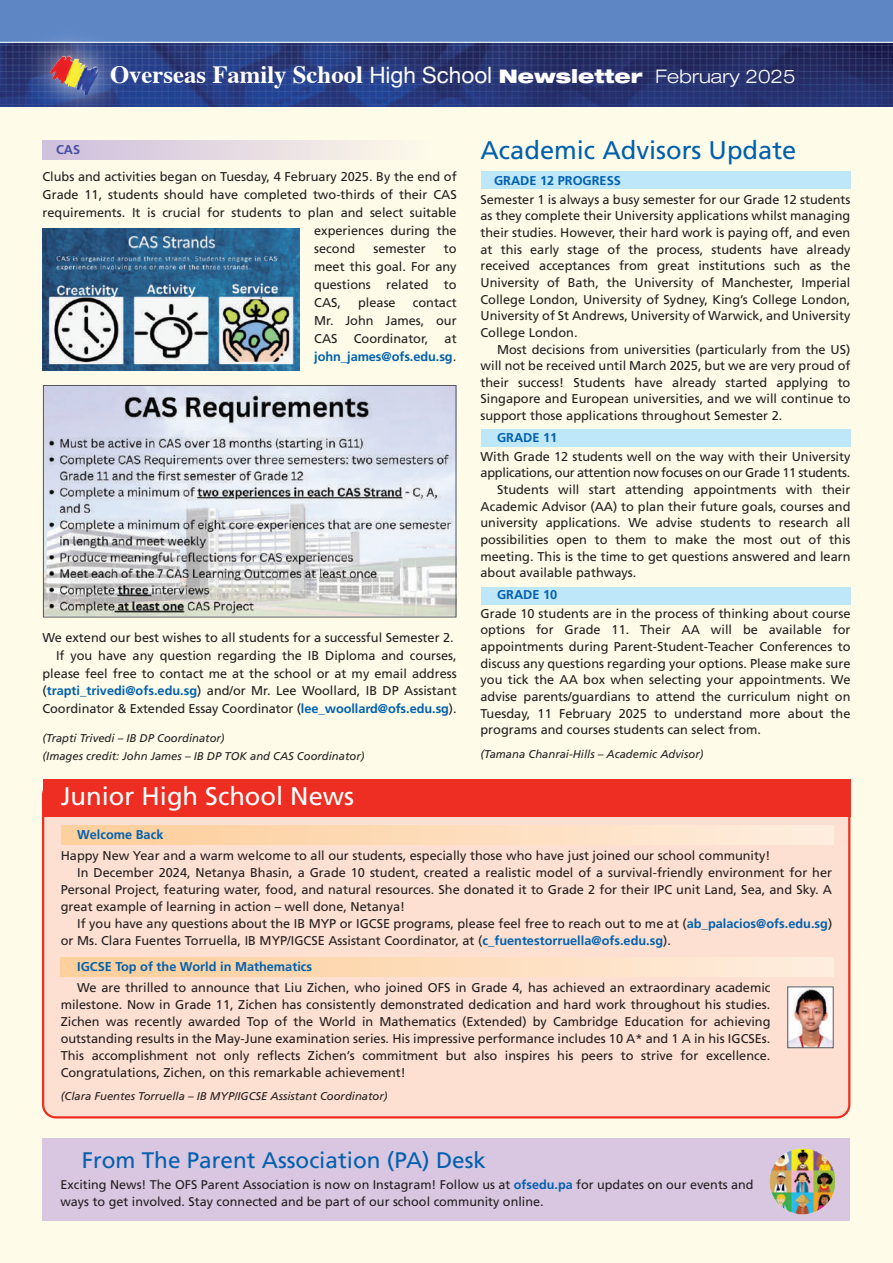
<style>
.page{position:relative;width:893px;height:1263px;background:#fefce9}
.page>*{position:absolute;margin:0;border:0;box-sizing:border-box;transform-origin:0 0}
.t1{font:25.5px "Frutiger";color:#0160ae}
.t2{font:25.5px "Frutiger";color:#fff}
.t3{font:700 24.75px "Times";color:#fff}
.t4{font:22.5px "Frutiger";color:#0160ae}
.t5{font:12.75px/16.6px "Frutiger";color:#231f20;text-align:justify}
.t6{font:700 12.75px/18px "Frutiger";color:#0160ae;text-align:right}
.t7{font:12.75px "Frutiger";letter-spacing:-.02em;color:#231f20}
.t8{font:700 12.75px "Frutiger";color:#444fa1}
.t9{font:12.6px/17px "Frutiger";color:#231f20}
.t10{font:italic 11.25px/18px "Frutiger";color:#231f20}
.s1{font-family:"Helvetica Neue";font-weight:400;font-size:22.5px}
.s2{font-family:"Helvetica Neue LTW1 G";font-weight:900;font-stretch:expanded;font-size:18.75px}
.s3{font-family:"Helvetica Neue LTW1 G";font-weight:300;font-stretch:expanded;font-size:18.75px}
.s4{font-weight:400;color:#231f20}
.s5{font-weight:700;color:#0160ae}
</style>
<div class="page">
<img style="left:0;top:43px;width:893px;height:63px">
<div style="left:0;top:0;width:893px;height:43px;background:#5e86c5"></div>
<hr style="left:0;top:42px;width:893px;height:1px;background:#fff">
<div style="left:22px;top:26px;width:106px;height:97px;background:#fff;opacity:.88"></div>
<img style="left:65px;top:55px;width:21px;height:5px">
<div style="left:481px;top:171px;width:370px;height:18px;background:#bee7fa"></div>
<div style="left:481px;top:429px;width:370px;height:18px;background:#bee7fa"></div>
<div style="left:481px;top:587px;width:370px;height:17px;background:#bee7fa"></div>
<div style="left:43px;top:140px;width:393px;height:19px;background:linear-gradient(to right,#cebedd,#fefae9)"></div>
<img style="left:45px;top:387px;width:409px;height:228px">
<div style="left:43px;top:385px;width:413px;height:232px;border:1px solid #57585a"></div>
<img style="left:43px;top:229px;width:256px;height:142px">
<div style="left:43px;top:782px;width:806px;height:335px;background:#fde0d1;border-radius:13px"></div>
<div style="left:43px;top:779px;width:807px;height:38px;background:#ee2e22"></div>
<div style="left:61px;top:825px;width:773px;height:20px;background:linear-gradient(to right,#fdcd98,#feedde)"></div>
<div style="left:61px;top:958px;width:772px;height:19px;background:linear-gradient(to right,#fdcd98,#feedde)"></div>
<img style="left:789px;top:989px;width:42px;height:57px">
<div style="left:787px;top:987px;width:46px;height:61px;border:1px solid #57585a"></div>
<div style="left:43px;top:1138px;width:807px;height:83px;background:#d9c6e0"></div>
<img style="left:769px;top:1148px;width:67px;height:66px">
<h2 class="t3" style="left:110px;top:51px;width:687px">Overseas Family School <span class="s1">High School</span> <span class="s2">Newsletter</span> <span class="s3">February 2025</span></h2>
<h1 class="t1" style="left:480px;top:135px;width:317px">Academic Advisors Update</h1>
<p class="t6" style="left:494px;top:171px;width:128px">GRADE 12 PROGRESS</p>
<p class="t5" style="left:480px;top:191px;width:371px">Semester 1 is always a busy semester for our Grade 12 students as they complete their University applications whilst managing their studies. However, their hard work is paying off, and even at this early stage of the process, students have already received acceptances from great institutions such as the University of Bath, the University of Manchester, Imperial College London, University of Sydney, King’s College London, University of St Andrews, University of Warwick, and University College London.</p>
<p class="t5" style="left:480px;top:341px;width:371px;text-indent:16px">Most decisions from universities (particularly from the US) will not be received until March 2025, but we are very proud of their success! Students have already started applying to Singapore and European universities, and we will continue to support those applications throughout Semester 2.</p>
<p class="t6" style="left:497px;top:428px;width:62px">GRADE 11</p>
<p class="t5" style="left:480px;top:448px;width:371px">With Grade 12 students well on the way with their University</p>
<p class="t7" style="left:480px;top:465px;width:371px">applications, our attention now focuses on our Grade 11 students.</p>
<p class="t5" style="left:497px;top:481px;width:355px">Students will start attending appointments with their</p>
<p class="t5" style="left:480px;top:498px;width:371px">Academic Advisor (AA) to plan their future goals, courses and</p>
<p class="t5" style="left:480px;top:514px;width:371px">university applications. We advise students to research all</p>
<p class="t5" style="left:480px;top:531px;width:371px">possibilities open to them to make the most out of this</p>
<p class="t5" style="left:480px;top:548px;width:371px">meeting. This is the time to get questions answered and learn</p>
<p class="t5" style="left:480px;top:564px;width:157px">about available pathways.</p>
<p class="t6" style="left:497px;top:585px;width:62px">GRADE 10</p>
<p class="t5" style="left:480px;top:605px;width:371px">Grade 10 students are in the process of thinking about course options for Grade 11. Their AA will be available for appointments during Parent-Student-Teacher Conferences to discuss any questions regarding your options. Please make sure you tick the AA box when selecting your appointments. We advise parents/guardians to attend the curriculum night on Tuesday, 11 February 2025 to understand more about the programs and courses students can select from.</p>
<p class="t10" style="left:480px;top:744px;width:224px">(Tamana Chanrai-Hills – Academic Advisor)</p>
<p class="t8" style="left:56px;top:142px;width:26px">CAS</p>
<p class="t5" style="left:43px;top:168px;width:416px">Clubs and activities began on Tuesday, 4 February 2025. By the end of</p>
<p class="t5" style="left:43px;top:186px;width:416px">Grade 11, students should have completed two-thirds of their CAS</p>
<p class="t5" style="left:43px;top:204px;width:416px">requirements. It is crucial for students to plan and select suitable</p>
<p class="t5" style="left:314px;top:222px;width:144px">experiences during the</p>
<p class="t5" style="left:314px;top:240px;width:43px">second</p>
<p class="t5" style="left:373px;top:240px;width:54px">semester</p>
<p class="t5" style="left:314px;top:239px;width:144px;line-height:18px;text-indent:130px">to meet this goal. For any questions related to CAS,</p>
<p class="t5" style="left:358px;top:294px;width:39px">please</p>
<p class="t5" style="left:314px;top:293px;width:144px;line-height:18px;text-indent:99px">contact Mr. John James, our CAS</p>
<p class="t5" style="left:354px;top:330px;width:76px">Coordinator,</p>
<p class="t6" style="left:314px;top:329px;width:144px"><span class="s4">at </span>john_james@ofs.edu.sg<span class="s4">.</span></p>
<p class="t5" style="left:43px;top:629px;width:416px;line-height:17.7px;text-align:right">We extend our best wishes to all students for a successful Semester 2.<br>If you have any question regarding the IB Diploma and courses, please feel free to contact me at the school or at my email address (<span class="s5">trapti_trivedi@ofs.edu.sg</span>) and/or Mr. Lee Woollard, IB DP Assistant Coordinator &amp; Extended Essay Coordinator (<span class="s5">lee_woollard@ofs.edu.sg</span>).</p>
<p class="t10" style="left:43px;top:729px;width:323px">(Trapti Trivedi – IB DP Coordinator)<br>(Images credit: John James – IB DP TOK and CAS Coordinator)</p>
<h1 class="t2" style="left:61px;top:781px;width:295px">Junior High School News</h1>
<p class="t6" style="left:77px;top:826px;width:88px">Welcome Back</p>
<p class="t5" style="left:61px;top:847px;width:711px">Happy New Year and a warm welcome to all our students, especially those who have just joined our school community!</p>
<p class="t5" style="left:77px;top:864px;width:756px">In December 2024, Netanya Bhasin, a Grade 10 student, created a realistic model of a survival-friendly environment for her</p>
<p class="t5" style="left:61px;top:881px;width:773px">Personal Project, featuring water, food, and natural resources. She donated it to Grade 2 for their IPC unit Land, Sea, and Sky. A</p>
<p class="t5" style="left:61px;top:898px;width:346px">great example of learning in action – well done, Netanya!</p>
<p class="t5" style="left:77px;top:915px;width:756px">If you have any questions about the IB MYP or IGCSE programs, please feel free to reach out to me at (<span class="s5">ab_palacios@ofs.edu.sg</span>)</p>
<p class="t5" style="left:61px;top:932px;width:612px">or Ms. Clara Fuentes Torruella, IB MYP/IGCSE Assistant Coordinator, at (<span class="s5">c_fuentestorruella@ofs.edu.sg</span>).</p>
<p class="t6" style="left:77px;top:957px;width:236px">IGCSE Top of the World in Mathematics</p>
<p class="t5" style="left:61px;top:979px;width:711px;line-height:17.1px;text-indent:16px">We are thrilled to announce that Liu Zichen, who joined OFS in Grade 4, has achieved an extraordinary academic milestone. Now in Grade 11, Zichen has consistently demonstrated dedication and hard work throughout his studies.<br>Zichen was recently awarded Top of the World in Mathematics (Extended) by Cambridge Education for achieving outstanding results in the May-June examination series. His impressive performance includes 10 A* and 1 A in his IGCSEs.<br>This accomplishment not only reflects Zichen’s commitment but also inspires his peers to strive for excellence.<br>Congratulations, Zichen, on this remarkable achievement!</p>
<p class="t10" style="left:61px;top:1087px;width:328px">(Clara Fuentes Torruella – IB MYP/IGCSE Assistant Coordinator)</p>
<h3 class="t4" style="left:82px;top:1146px;width:406px">From The Parent Association (PA) Desk</h3>
<p class="t9" style="left:60px;top:1176px;width:695px">Exciting News! The OFS Parent Association is now on Instagram! Follow us at <span class="s5">ofsedu.pa</span> for updates on our events and ways to get involved. Stay connected and be part of our school community online.</p>
</div>
